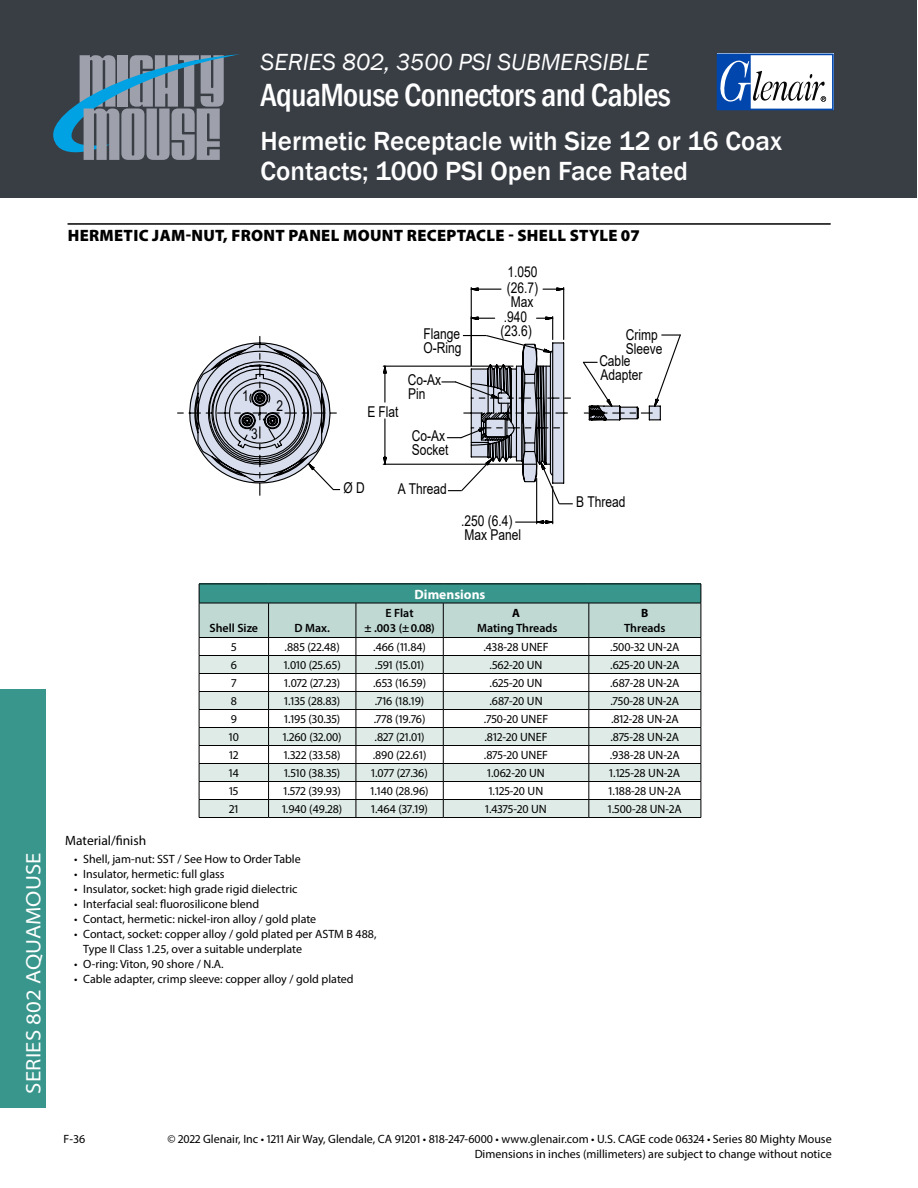
<style>
.page{position:relative;width:918px;height:1188px;background:#fff}
.page>*{position:absolute;margin:0;border:0;box-sizing:border-box;transform-origin:0 0}
.t1{font:500 condensed 33px "Franklin Gothic";letter-spacing:-.02em;color:#fff}
.t2{font:500 27px/30px "Franklin Gothic";color:#fff}
.t3{font:italic 24px "Franklin Gothic";color:#fff}
.t4{font:semi-expanded 21px "Myriad Pro";letter-spacing:.01em;color:#fff}
.t5{font:900 16.5px "Myriad Pro";letter-spacing:.02em;color:#000}
.t6{font:15px "Arial";color:#000;scale:.8 1}
.t7{font:14.85px/14px "Arial";color:#000;scale:.8 1}
.t8{font:13.5px "Myriad Pro";color:#000}
.t9{font:700 13.5px "Myriad Pro";color:#fff}
.t10{font:12px/15px "Myriad Pro";color:#000;text-align:right}
.t11{font:600 12px/15px "Myriad Pro";color:#000;text-align:center}
.t12{font:700 12px "Myriad Pro";color:#000}
</style>
<div class="page">
<div style="left:0;top:0;width:917px;height:198px;background:#393e45"></div>
<svg style="left:717px;top:54px;width:117px;height:56px;background:#a1b6d3"></svg>
<div style="left:0;top:690px;width:46px;height:418px;background:#39968c"></div>
<svg style="left:53px;top:54px;width:187px;height:106px"></svg>
<hr style="left:199px;top:817px;width:70px;height:1px;background:#000">
<hr style="left:269px;top:817px;width:87px;height:1px;background:#000">
<hr style="left:356px;top:817px;width:87px;height:1px;background:#000">
<hr style="left:443px;top:817px;width:146px;height:1px;background:#000">
<hr style="left:589px;top:817px;width:112px;height:1px;background:#000">
<svg style="left:199px;top:584px;width:503px;height:233px"></svg>
<hr style="left:199px;top:603px;width:70px;height:1px;background:#000">
<hr style="left:199px;top:603px;width:1px;height:34px;background:#000">
<hr style="left:269px;top:603px;width:87px;height:1px;background:#000">
<hr style="left:356px;top:603px;width:87px;height:1px;background:#000">
<hr style="left:443px;top:603px;width:146px;height:1px;background:#000">
<hr style="left:589px;top:603px;width:112px;height:1px;background:#000">
<hr style="left:701px;top:603px;width:1px;height:34px;background:#000">
<hr style="left:199px;top:637px;width:70px;height:1px;background:#000">
<hr style="left:269px;top:637px;width:87px;height:1px;background:#000">
<hr style="left:356px;top:637px;width:87px;height:1px;background:#000">
<hr style="left:443px;top:637px;width:146px;height:1px;background:#000">
<hr style="left:589px;top:637px;width:112px;height:1px;background:#000">
<svg style="left:653px;top:334px;width:28px;height:86px"></svg>
<hr style="left:552px;top:487px;width:1px;height:37px;background:#000">
<hr style="left:536px;top:478px;width:1px;height:46px;background:#000">
<svg style="left:515px;top:520px;width:39px;height:4px"></svg>
<svg style="left:177px;top:287px;width:476px;height:145px"></svg>
<svg style="left:192px;top:332px;width:36px;height:144px"></svg>
<svg style="left:228px;top:316px;width:412px;height:189px"></svg>
<hr style="left:68px;top:223px;width:763px;height:2px;background:#000">
<h3 class="t4" style="left:20px;top:1094px;width:243px;rotate:-90deg">SERIES 802 AQUAMOUSE</h3>
<h3 class="t3" style="left:261px;top:47px;width:390px">SERIES 802, 3500 PSI SUBMERSIBLE</h3>
<h1 class="t1" style="left:261px;top:74px;width:412px">AquaMouse Connectors and Cables</h1>
<h2 class="t2" style="left:261px;top:126px;width:523px">Hermetic Receptacle with Size 12 or 16 Coax<br>Contacts; 1000 PSI Open Face Rated</h2>
<h3 class="t5" style="left:68px;top:225px;width:574px">HERMETIC JAM-NUT, FRONT PANEL MOUNT RECEPTACLE - SHELL STYLE 07</h3>
<p class="t6" style="left:242px;top:385px;width:10px">1</p>
<p class="t6" style="left:251px;top:424px;width:10px">3</p>
<p class="t6" style="left:276px;top:395px;width:10px">2</p>
<p class="t7" style="left:424px;top:327px;width:49px">Flange<br>O-Ring</p>
<p class="t7" style="left:367px;top:405px;width:40px">E Flat</p>
<p class="t7" style="left:408px;top:373px;width:43px;line-height:13.5px">Co-Ax<br>Pin</p>
<p class="t7" style="left:412px;top:429px;width:47px">Co-Ax<br>Socket</p>
<p class="t7" style="left:344px;top:481px;width:28px">Ø D</p>
<p class="t7" style="left:398px;top:482px;width:63px">A Thread</p>
<p class="t7" style="left:507px;top:264px;width:41px;line-height:15.5px">1.050 (26.7)</p>
<p class="t7" style="left:511px;top:294px;width:30px">Max</p>
<p class="t7" style="left:501px;top:310px;width:41px">.940 (23.6)</p>
<p class="t7" style="left:461px;top:514px;width:76px">.250 (6.4)<br>Max Panel</p>
<p class="t11" style="left:209px;top:620px;width:50px">Shell Size</p>
<p class="t11" style="left:294px;top:620px;width:37px">D Max.</p>
<p class="t9" style="left:415px;top:585px;width:72px">Dimensions</p>
<p class="t11" style="left:364px;top:605px;width:72px">E Flat<br>± .003 (± 0.08)</p>
<p class="t12" style="left:512px;top:605px;width:9px">A</p>
<p class="t11" style="left:477px;top:620px;width:82px">Mating Threads</p>
<p class="t7" style="left:626px;top:327px;width:47px">Crimp<br>Sleeve</p>
<p class="t7" style="left:599px;top:354px;width:55px">Cable<br>Adapter</p>
<p class="t7" style="left:576px;top:495px;width:63px">B Thread</p>
<p class="t12" style="left:641px;top:605px;width:9px">B</p>
<p class="t11" style="left:624px;top:620px;width:43px">Threads</p>
<p class="t10" style="left:231px;top:639px;width:7px">5</p>
<p class="t10" style="left:285px;top:639px;width:57px">.885 (22.48)</p>
<p class="t10" style="left:373px;top:639px;width:54px">.466 (11.84)</p>
<p class="t10" style="left:483px;top:639px;width:67px">.438-28 UNEF</p>
<p class="t10" style="left:610px;top:639px;width:71px">.500-32 UN-2A</p>
<p class="t10" style="left:231px;top:657px;width:8px">6</p>
<p class="t10" style="left:284px;top:657px;width:59px">1.010 (25.65)</p>
<p class="t10" style="left:375px;top:657px;width:51px">.591 (15.01)</p>
<p class="t10" style="left:490px;top:657px;width:54px">.562-20 UN</p>
<p class="t10" style="left:610px;top:657px;width:71px">.625-20 UN-2A</p>
<p class="t10" style="left:231px;top:675px;width:6px">7</p>
<p class="t10" style="left:284px;top:675px;width:57px">1.072 (27.23)</p>
<p class="t10" style="left:373px;top:675px;width:55px">.653 (16.59)</p>
<p class="t10" style="left:490px;top:675px;width:54px">.625-20 UN</p>
<p class="t10" style="left:610px;top:675px;width:71px">.687-28 UN-2A</p>
<p class="t10" style="left:231px;top:693px;width:8px">8</p>
<p class="t10" style="left:284px;top:693px;width:58px">1.135 (28.83)</p>
<p class="t10" style="left:375px;top:693px;width:51px">.716 (18.19)</p>
<p class="t10" style="left:489px;top:693px;width:55px">.687-20 UN</p>
<p class="t10" style="left:610px;top:693px;width:70px">.750-28 UN-2A</p>
<p class="t10" style="left:231px;top:711px;width:8px">9</p>
<p class="t10" style="left:284px;top:711px;width:58px">1.195 (30.35)</p>
<p class="t10" style="left:374px;top:711px;width:53px">.778 (19.76)</p>
<p class="t10" style="left:484px;top:711px;width:66px">.750-20 UNEF</p>
<p class="t10" style="left:611px;top:711px;width:69px">.812-28 UN-2A</p>
<p class="t10" style="left:229px;top:729px;width:12px">10</p>
<p class="t10" style="left:283px;top:729px;width:61px">1.260 (32.00)</p>
<p class="t10" style="left:375px;top:729px;width:52px">.827 (21.01)</p>
<p class="t10" style="left:485px;top:729px;width:65px">.812-20 UNEF</p>
<p class="t10" style="left:610px;top:729px;width:70px">.875-28 UN-2A</p>
<p class="t10" style="left:229px;top:747px;width:11px">12</p>
<p class="t10" style="left:284px;top:747px;width:59px">1.322 (33.58)</p>
<p class="t10" style="left:373px;top:747px;width:55px">.890 (22.61)</p>
<p class="t10" style="left:484px;top:747px;width:66px">.875-20 UNEF</p>
<p class="t10" style="left:610px;top:747px;width:72px">.938-28 UN-2A</p>
<p class="t10" style="left:229px;top:765px;width:11px">14</p>
<p class="t10" style="left:284px;top:765px;width:58px">1.510 (38.35)</p>
<p class="t10" style="left:371px;top:765px;width:58px">1.077 (27.36)</p>
<p class="t10" style="left:487px;top:765px;width:59px">1.062-20 UN</p>
<p class="t10" style="left:609px;top:765px;width:72px">1.125-28 UN-2A</p>
<p class="t10" style="left:229px;top:783px;width:11px">15</p>
<p class="t10" style="left:284px;top:783px;width:59px">1.572 (39.93)</p>
<p class="t10" style="left:370px;top:783px;width:60px">1.140 (28.96)</p>
<p class="t10" style="left:489px;top:783px;width:56px">1.125-20 UN</p>
<p class="t10" style="left:609px;top:783px;width:74px">1.188-28 UN-2A</p>
<p class="t10" style="left:229px;top:801px;width:11px">21</p>
<p class="t10" style="left:282px;top:801px;width:62px">1.940 (49.28)</p>
<p class="t10" style="left:371px;top:801px;width:58px">1.464 (37.19)</p>
<p class="t10" style="left:485px;top:801px;width:63px">1.4375-20 UN</p>
<p class="t10" style="left:608px;top:801px;width:76px">1.500-28 UN-2A</p>
<p class="t8" style="left:65px;top:832px;width:83px">Material/finish</p>
<p class="t10" style="left:74px;top:852px;width:228px">• Shell, jam-nut: SST / See How to Order Table</p>
<p class="t10" style="left:74px;top:867px;width:152px">• Insulator, hermetic: full glass</p>
<p class="t10" style="left:74px;top:882px;width:225px">• Insulator, socket: high grade rigid dielectric</p>
<p class="t10" style="left:74px;top:897px;width:187px">• Interfacial seal: fluorosilicone blend</p>
<p class="t10" style="left:74px;top:912px;width:244px">• Contact, hermetic: nickel-iron alloy / gold plate</p>
<p class="t10" style="left:83px;top:927px;width:295px;text-align:left;text-indent:-9px">• Contact, socket: copper alloy / gold plated per ASTM B 488,<br>Type II Class 1.25, over a suitable underplate</p>
<p class="t10" style="left:74px;top:957px;width:151px">• O-ring: Viton, 90 shore / N.A.</p>
<p class="t10" style="left:74px;top:972px;width:281px">• Cable adapter, crimp sleeve: copper alloy / gold plated</p>
<p class="t10" style="left:64px;top:1131px;width:23px">F-36</p>
<p class="t10" style="left:168px;top:1131px;width:666px">© 2022 Glenair, Inc • 1211 Air Way, Glendale, CA 91201 • 818-247-6000 • www.glenair.com • U.S. CAGE code 06324 • Series 80 Mighty Mouse<br>Dimensions in inches (millimeters) are subject to change without notice</p>
</div>
